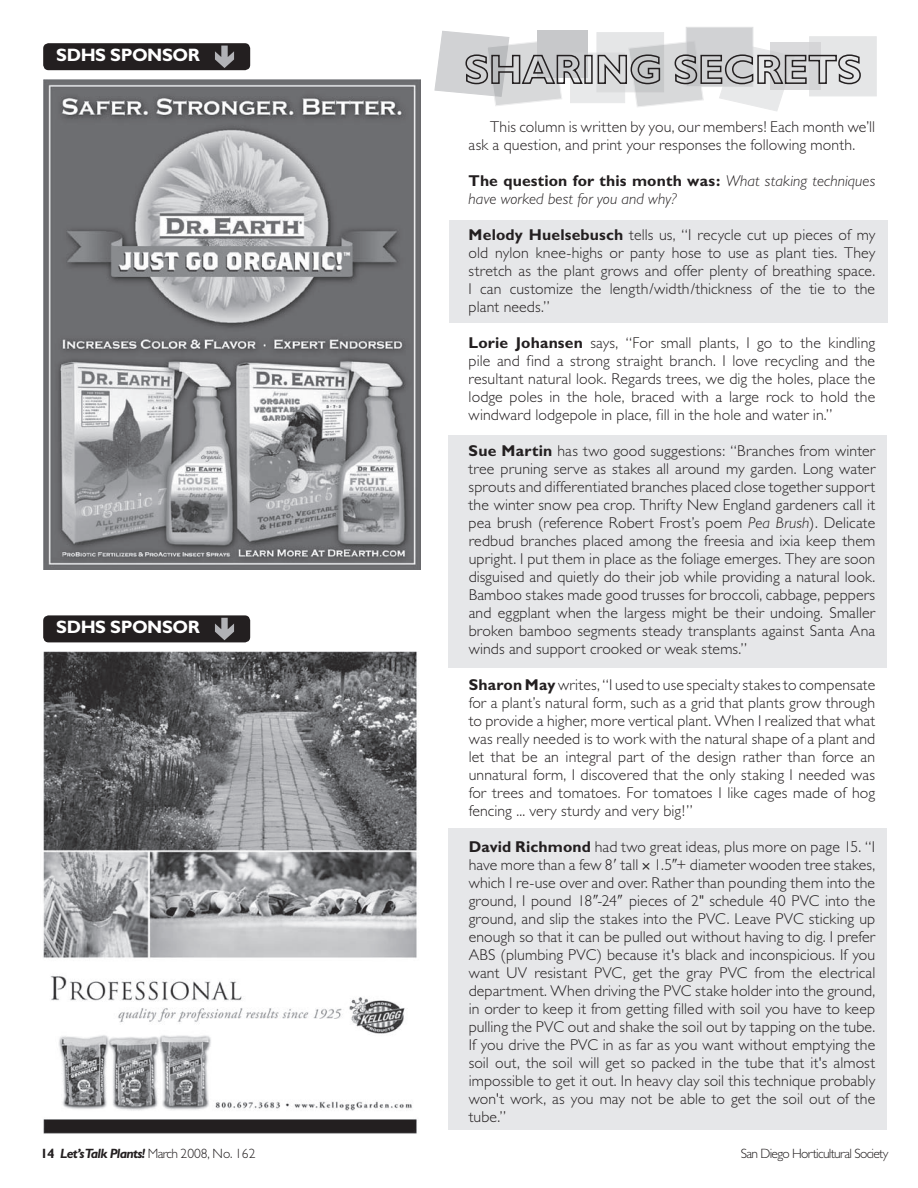
<style>
.page{position:relative;width:918px;height:1188px;background:#fff}
.page>*{position:absolute;margin:0;border:0;box-sizing:border-box;transform-origin:0 0}
.t1{font:700 18px "Gill Sans";letter-spacing:-.025em;color:#fff}
.t2{font:300 15.75px/18px "Gill Sans";letter-spacing:.005em;color:#231f20;text-align:justify}
.t3{font:italic 300 15.75px/18px "Gill Sans";letter-spacing:.005em;color:#231f20}
.t4{font:italic 700 13.5px "Gill Sans";letter-spacing:-.05em;color:#231f20}
.t5{font:300 13.5px "Gill Sans";letter-spacing:-.05em;color:#231f20}
.s1{font-weight:700;font-style:normal}
.s2{font-weight:700}
.s3{font-style:italic}
.s4{font-style:normal}
.s5{font-weight:300;font-style:normal}
</style>
<div class="page">
<div style="left:449px;top:435px;width:438px;height:233px;background:#e6e7e9"></div>
<div style="left:449px;top:828px;width:438px;height:302px;background:#e6e7e9"></div>
<div style="left:449px;top:220px;width:439px;height:103px;background:#e6e7e9"></div>
<div style="left:43px;top:43px;width:207px;height:27px;background:#231f20;border-radius:5px"></div>
<svg style="left:215px;top:46px;width:19px;height:22px"></svg>
<img style="left:43px;top:79px;width:378px;height:491px">
<div style="left:43px;top:615px;width:207px;height:27px;background:#231f20;border-radius:5px"></div>
<svg style="left:215px;top:618px;width:19px;height:22px"></svg>
<img style="left:43px;top:652px;width:374px;height:482px">
<div style="left:537px;top:30px;width:51px;height:48px;background:#c7c8ca"></div>
<div style="left:570px;top:53px;width:55px;height:50px;background:#e8e9ea;border:1px solid #d1d2d4"></div>
<div style="left:596px;top:32px;width:68px;height:60px;background:#e5e6e7"></div>
<div style="left:686px;top:27px;width:67px;height:60px;background:#d1d2d4;border:1px solid #d1d2d4"></div>
<div style="left:809px;top:36px;width:68px;height:60px;background:#e5e6e7"></div>
<svg style="left:434px;top:31px;width:150px;height:75px"></svg>
<div style="left:584px;top:55px;width:9px;height:29px;border:2px solid #231f20"></div>
<svg style="left:597px;top:40px;width:265px;height:71px"></svg>
<p class="t1" style="left:56px;top:44px;width:144px">SDHS SPONSOR</p>
<p class="t1" style="left:56px;top:617px;width:144px">SDHS SPONSOR</p>
<p class="t2" style="left:469px;top:118px;width:408px;text-indent:22px">This column is written by you, our members! Each month we’ll ask a question, and print your responses the following month.</p>
<p class="t3" style="left:469px;top:172px;width:408px"><span class="s1">The question for this month was:</span> What staking techniques have worked best for you and why?</p>
<p class="t2" style="left:469px;top:226px;width:408px"><span class="s2">Melody Huelsebusch</span> tells us, “I recycle cut up pieces of my old nylon knee-highs or panty hose to use as plant ties. They stretch as the plant grows and offer plenty of breathing space.<br>I can customize the length/width/thickness of the tie to the plant needs.”</p>
<p class="t2" style="left:469px;top:334px;width:408px"><span class="s2">Lorie Johansen</span> says, “For small plants, I go to the kindling pile and find a strong straight branch. I love recycling and the resultant natural look. Regards trees, we dig the holes, place the lodge poles in the hole, braced with a large rock to hold the windward lodgepole in place, fill in the hole and water in.”</p>
<p class="t2" style="left:469px;top:442px;width:408px"><span class="s2">Sue Martin</span> has two good suggestions: “Branches from winter tree pruning serve as stakes all around my garden. Long water sprouts and differentiated branches placed close together support the winter snow pea crop. Thrifty New England gardeners call it pea brush (reference Robert Frost’s poem <span class="s3">Pea Brush</span>). Delicate redbud branches placed among the freesia and ixia keep them upright. I put them in place as the foliage emerges. They are soon disguised and quietly do their job while providing a natural look.<br>Bamboo stakes made good trusses for broccoli, cabbage, peppers and eggplant when the largess might be their undoing. Smaller broken bamboo segments steady transplants against Santa Ana winds and support crooked or weak stems.”</p>
<p class="t2" style="left:469px;top:676px;width:408px"><span class="s2">Sharon May</span> writes, “I used to use specialty stakes to compensate for a plant’s natural form, such as a grid that plants grow through to provide a higher, more vertical plant. When I realized that what was really needed is to work with the natural shape of a plant and let that be an integral part of the design rather than force an unnatural form, I discovered that the only staking I needed was for trees and tomatoes. For tomatoes I like cages made of hog fencing ... very sturdy and very big!”</p>
<p class="t2" style="left:469px;top:838px;width:408px"><span class="s2">David Richmond</span> had two great ideas, plus more on page 15. “I have more than a few 8 tall 1.5 + diameter wooden tree stakes, which I re-use over and over. Rather than pounding them into the ground, I pound 18 -24 pieces of 2" schedule 40 PVC into the ground, and slip the stakes into the PVC. Leave PVC sticking up enough so that it can be pulled out without having to dig. I prefer ABS (plumbing PVC) because it's black and inconspicious. If you want UV resistant PVC, get the gray PVC from the electrical department. When driving the PVC stake holder into the ground, in order to keep it from getting filled with soil you have to keep pulling the PVC out and shake the soil out by tapping on the tube.<br>If you drive the PVC in as far as you want without emptying the soil out, the soil will get so packed in the tube that it's almost impossible to get it out. In heavy clay soil this technique probably won't work, as you may not be able to get the soil out of the tube.”</p>
<p class="t4" style="left:40px;top:1145px;width:216px"><span class="s4">14</span> Let’s Talk Plants! <span class="s5">March 2008, No. 162</span></p>
<p class="t5" style="left:741px;top:1146px;width:149px">San Diego Horticultural Society</p>
</div>
